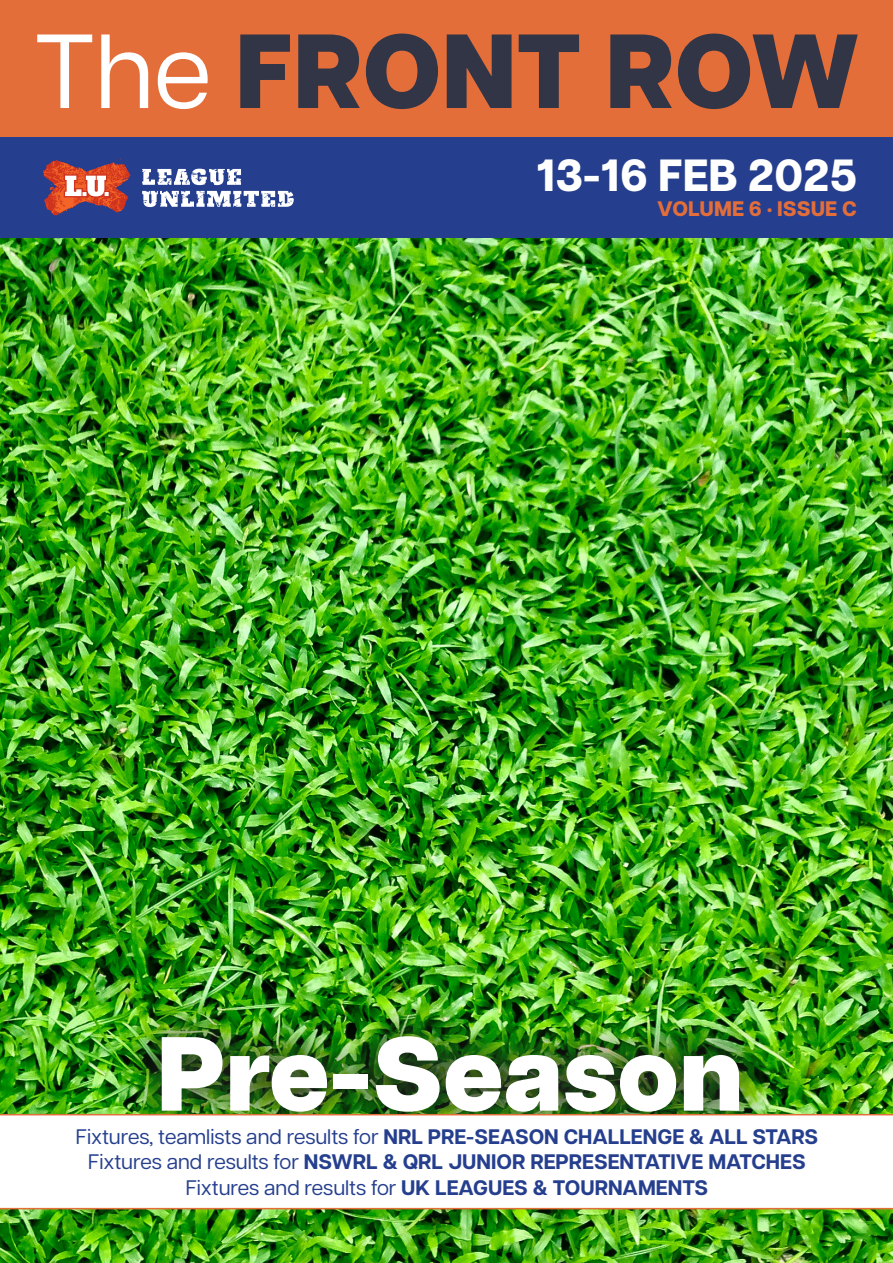
<style>
.page{position:relative;width:893px;height:1263px;background:#fff}
.page>*{position:absolute;margin:0;border:0;box-sizing:border-box;transform-origin:0 0}
.t1{font:800 105px "Articulat CF";color:#323546}
.t2{font:800 105px "Articulat CF";color:#fff}
.t3{font:800 45px "Articulat CF";color:#fff}
.t4{font:21px "Articulat CF";color:#253f8e}
.t5{font:700 21px "Articulat CF";color:#253f8e}
.t6{font:800 21px "Articulat CF";color:#e36e3a}
.s1{font-weight:400;color:#fff}
.s2{font-weight:700}
.s3{font-weight:400}
</style>
<div class="page">
<img style="left:0;top:238px;width:893px;height:1025px">
<div style="left:119px;top:995px;width:662px;height:158px;background:#231f20;opacity:.88"></div>
<div style="left:0;top:135px;width:893px;height:103px;background:#253f8e"></div>
<div style="left:0;top:0;width:893px;height:136px;background:#e36e3a"></div>
<svg style="left:43px;top:159px;width:87px;height:57px"></svg>
<svg style="left:142px;top:169px;width:99px;height:16px"></svg>
<svg style="left:142px;top:191px;width:152px;height:16px"></svg>
<svg style="left:0;top:1114px;width:893px;height:95px"></svg>
<p class="t1" style="left:34px;top:-8px;width:827px"><span class="s1">The</span> FRONT ROW</p>
<p class="t3" style="left:536px;top:142px;width:322px">13-16 FEB 2025</p>
<p class="t6" style="left:657px;top:193px;width:201px">VOLUME 6 · ISSUE C</p>
<p class="t2" style="left:157px;top:995px;width:589px">Pre-Season</p>
<p class="t4" style="left:76px;top:1122px;width:744px">Fixtures, teamlists and results for <span class="s2">NRL PRE-SEASON CHALLENGE &amp; ALL STARS</span></p>
<p class="t5" style="left:88px;top:1146px;width:719px"><span class="s3">Fixtures and results for</span> NSWRL &amp; QRL JUNIOR REPRESENTATIVE MATCHES</p>
<p class="t4" style="left:186px;top:1172px;width:524px">Fixtures and results for <span class="s2">UK LEAGUES &amp; TOURNAMENTS</span></p>
</div>
